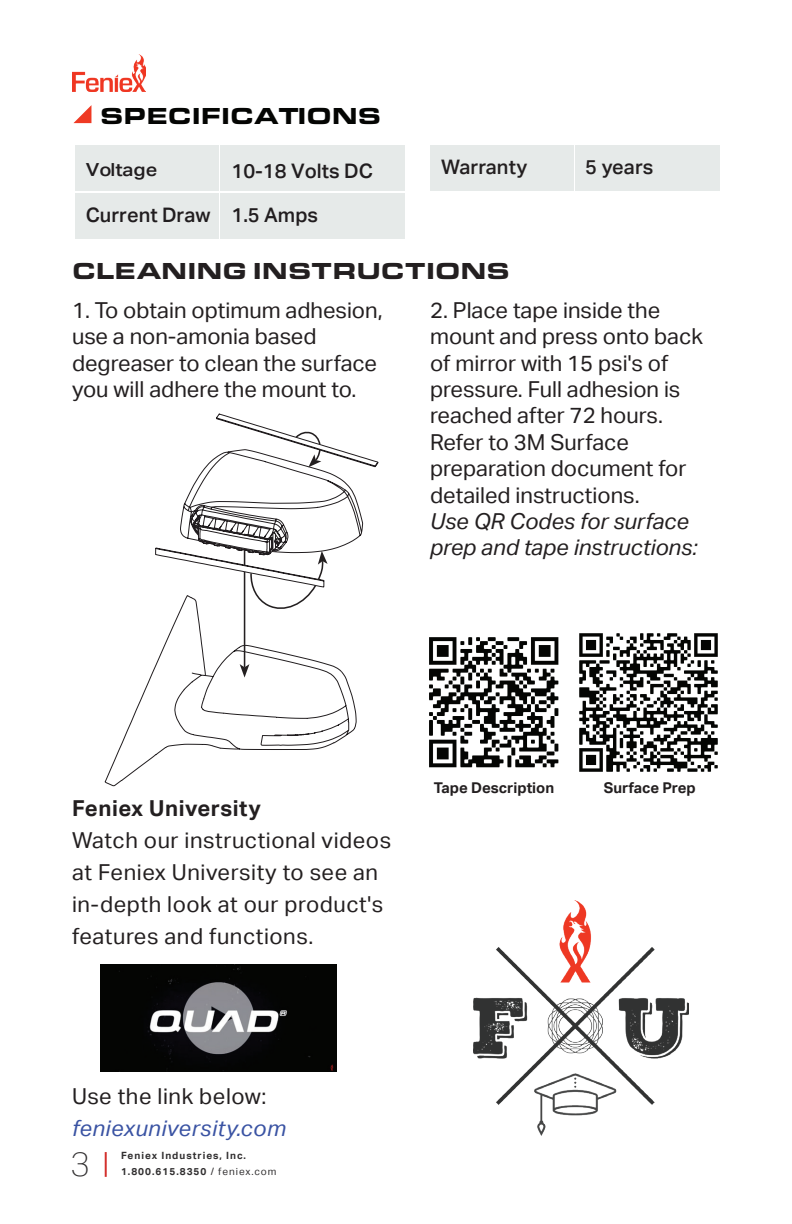
<style>
.page{position:relative;width:792px;height:1224px;background:#fff}
.page>*{position:absolute;margin:0;border:0;box-sizing:border-box;transform-origin:0 0}
.t1{font:100 34px "Aktiv Grotesk";color:#312f30}
.t2{font:900 24px "Eurostile Ext";color:#231f20}
.t3{font:900 24px "Eurostile Ext";color:#040503}
.t4{font:22px/26.4px "Aktiv Grotesk";color:#231f20}
.t5{font:22px/32px "Aktiv Grotesk";letter-spacing:.025em;color:#231f20}
.t6{font:italic 22px/26.4px "Aktiv Grotesk";color:#231f20}
.t7{font:italic 22px "Aktiv Grotesk";letter-spacing:.025em;color:#3a53a3}
.t8{font:700 22px "Aktiv Grotesk";letter-spacing:.025em;color:#231f20}
.t9{font:500 20px "Aktiv Grotesk";color:#211d1f}
.t10{font:500 20px "Aktiv Grotesk";letter-spacing:.005em;color:#231f20}
.t11{font:500 18px "Aktiv Grotesk";color:#211d1f;scale:1.11 1}
.t12{font:700 14.8px "Aktiv Grotesk";color:#231f20}
.t13{font:700 10px "Aktiv Grotesk";letter-spacing:.1em;color:#312f30}
.s1{font-weight:400}
</style>
<div class="page">
<hr style="left:105px;top:1152px;width:2px;height:25px;background:#d3312e">
<img style="left:72px;top:55px;width:73px;height:37px">
<img style="left:579px;top:633px;width:139px;height:139px">
<img style="left:429px;top:637px;width:130px;height:131px">
<img style="left:101px;top:965px;width:235px;height:106px">
<img style="left:474px;top:900px;width:214px;height:235px">
<svg style="left:104px;top:594px;width:253px;height:193px"></svg>
<svg style="left:155px;top:413px;width:224px;height:175px"></svg>
<hr style="left:244px;top:572px;width:1px;height:95px;background:#231f20">
<svg style="left:240px;top:664px;width:9px;height:14px"></svg>
<svg style="left:294px;top:431px;width:28px;height:36px"></svg>
<svg style="left:244px;top:550px;width:84px;height:65px"></svg>
<svg style="left:73px;top:105px;width:18px;height:18px"></svg>
<div style="left:221px;top:145px;width:184px;height:46px;background:#e6eae9"></div>
<div style="left:75px;top:145px;width:144px;height:46px;background:#e6eae9"></div>
<div style="left:221px;top:193px;width:184px;height:46px;background:#e6eae9"></div>
<div style="left:75px;top:193px;width:144px;height:46px;background:#e6eae9"></div>
<div style="left:576px;top:145px;width:144px;height:46px;background:#e6eae9"></div>
<div style="left:430px;top:145px;width:144px;height:46px;background:#e6eae9"></div>
<p class="t3" style="left:100px;top:98px;width:283px">SPECIFICATIONS</p>
<p class="t11" style="left:86px;top:159px;width:66px">Voltage</p>
<p class="t9" style="left:232px;top:159px;width:143px">10-18 Volts DC</p>
<p class="t9" style="left:86px;top:204px;width:234px">Current Draw 1.5 Amps</p>
<p class="t10" style="left:441px;top:156px;width:88px">Warranty</p>
<p class="t10" style="left:585px;top:156px;width:70px">5 years</p>
<p class="t2" style="left:72px;top:253px;width:439px">CLEANING INSTRUCTIONS</p>
<p class="t4" style="left:72px;top:297px;width:312px">1. To obtain optimum adhesion, use a non-amonia based degreaser to clean the surface you will adhere the mount to.</p>
<p class="t4" style="left:430px;top:297px;width:274px">2. Place tape inside the mount and press onto back of mirror with 15 psi's of pressure. Full adhesion is reached after 72 hours.<br>Refer to 3M Surface preparation document for detailed instructions.</p>
<p class="t6" style="left:430px;top:508px;width:269px">Use QR Codes for surface prep and tape instructions:</p>
<p class="t8" style="left:72px;top:795px;width:191px">Feniex University</p>
<p class="t5" style="left:72px;top:824px;width:321px">Watch our instructional videos at Feniex University to see an in-depth look at our product's features and functions.</p>
<p class="t12" style="left:434px;top:779px;width:122px">Tape Description</p>
<p class="t12" style="left:604px;top:779px;width:94px">Surface Prep</p>
<p class="t5" style="left:72px;top:1080px;width:196px">Use the link below:</p>
<p class="t7" style="left:72px;top:1115px;width:215px">feniexuniversity.com</p>
<h1 class="t1" style="left:70px;top:1145px;width:22px">3</h1>
<p class="t13" style="left:121px;top:1150px;width:127px">Feniex Industries, Inc.</p>
<p class="t13" style="left:121px;top:1166px;width:157px">1.800.615.8350 <span class="s1">/ feniex.com</span></p>
</div>
